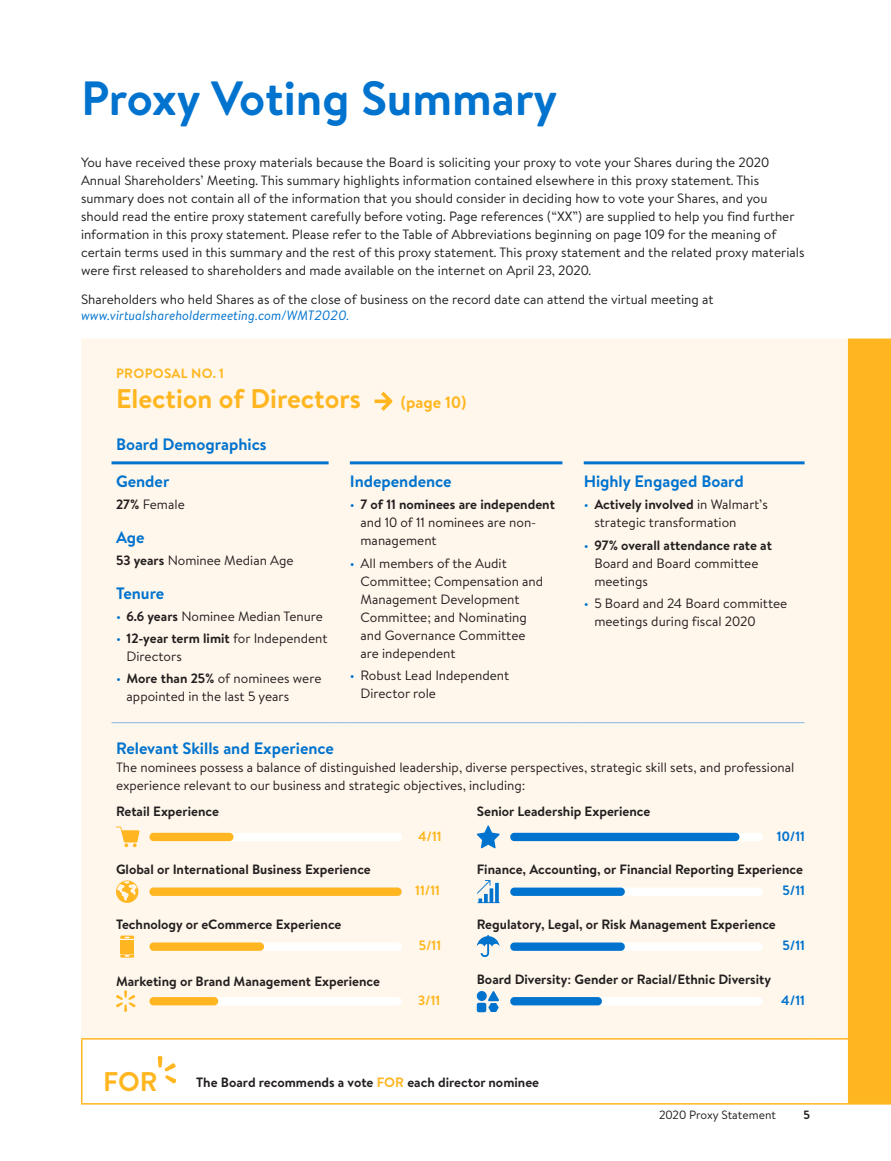
<style>
.page{position:relative;width:891px;height:1161px;background:#fff}
.page>*{position:absolute;margin:0;border:0;box-sizing:border-box;transform-origin:0 0}
.t1{font:700 48px "Bogle";color:#0073ce}
.t2{font:700 27px "Bogle";color:#ffb620}
.t3{font:700 16.5px "Bogle";color:#0073ce}
.t4{font:700 16.5px "Bogle";color:#ffb620}
.t5{font:13.5px/18px "Bogle";color:#231f20}
.t6{font:700 13.5px "Bogle";color:#231f20}
.t7{font:italic 13.5px "Bogle";color:#0073ce}
.t8{font:700 13.5px "Bogle";letter-spacing:.02em;color:#ffb620}
.t9{font:700 13.5px "Bogle";color:#0073ce}
.t10{font:12px "Bogle";color:#231f20}
.t11{font:700 12px "Bogle";color:#231f20}
.s1{font-weight:700}
.s2{color:#0073ce}
.s3{color:#ffb620}
</style>
<div class="page">
<div style="left:82px;top:339px;width:766px;height:699px;background:#fff7eb"></div>
<div style="left:848px;top:339px;width:43px;height:764px;background:#ffb620"></div>
<hr style="left:81px;top:1038px;width:728px;height:2px;background:#ffb620">
<hr style="left:81px;top:1040px;width:1px;height:63px;background:#ffb620">
<hr style="left:809px;top:1038px;width:39px;height:2px;background:#ffb620">
<hr style="left:81px;top:1103px;width:728px;height:2px;background:#ffb620">
<hr style="left:809px;top:1103px;width:39px;height:2px;background:#ffb620">
<hr style="left:81px;top:339px;width:1px;height:699px;background:#fff7eb">
<hr style="left:848px;top:1103px;width:43px;height:2px;background:#ffb620">
<svg style="left:329px;top:722px;width:21px;height:1px"></svg>
<svg style="left:562px;top:722px;width:22px;height:1px"></svg>
<hr style="left:116px;top:722px;width:213px;height:1px;background:#8bb5e8">
<hr style="left:350px;top:722px;width:212px;height:1px;background:#8bb5e8">
<hr style="left:584px;top:722px;width:221px;height:1px;background:#8bb5e8">
<hr style="left:350px;top:461px;width:212px;height:3px;background:#0073ce">
<hr style="left:116px;top:461px;width:213px;height:3px;background:#0073ce">
<hr style="left:584px;top:461px;width:221px;height:3px;background:#0073ce">
<svg style="left:112px;top:461px;width:4px;height:3px"></svg>
<svg style="left:375px;top:392px;width:17px;height:19px"></svg>
<svg style="left:116px;top:827px;width:24px;height:20px"></svg>
<div style="left:149px;top:833px;width:253px;height:8px;background:#fff;border-radius:4px"></div>
<div style="left:149px;top:833px;width:85px;height:8px;background:#ffb620;border-radius:4px"></div>
<svg style="left:477px;top:825px;width:23px;height:23px"></svg>
<div style="left:510px;top:833px;width:253px;height:8px;background:#fff;border-radius:4px"></div>
<div style="left:510px;top:833px;width:229px;height:8px;background:#0073ce;border-radius:4px"></div>
<svg style="left:116px;top:880px;width:22px;height:23px"></svg>
<div style="left:149px;top:888px;width:253px;height:8px;background:#ffb620;border-radius:4px"></div>
<svg style="left:477px;top:880px;width:23px;height:23px"></svg>
<div style="left:510px;top:888px;width:253px;height:8px;background:#fff;border-radius:4px"></div>
<div style="left:510px;top:888px;width:115px;height:8px;background:#0073ce;border-radius:4px"></div>
<div style="left:120px;top:940px;width:14px;height:13px;background:#ffb620"></div>
<svg style="left:120px;top:936px;width:14px;height:3px"></svg>
<svg style="left:120px;top:954px;width:14px;height:4px"></svg>
<div style="left:149px;top:943px;width:253px;height:8px;background:#fff;border-radius:4px"></div>
<div style="left:149px;top:942px;width:115px;height:9px;background:#ffb620;border-radius:4px"></div>
<svg style="left:477px;top:935px;width:22px;height:22px"></svg>
<div style="left:510px;top:943px;width:253px;height:8px;background:#fff;border-radius:4px"></div>
<div style="left:510px;top:943px;width:115px;height:8px;background:#0073ce;border-radius:4px"></div>
<svg style="left:116px;top:991px;width:20px;height:21px"></svg>
<div style="left:149px;top:997px;width:253px;height:8px;background:#fff;border-radius:4px"></div>
<div style="left:149px;top:997px;width:69px;height:8px;background:#ffb620;border-radius:4px"></div>
<div style="left:477px;top:991px;width:10px;height:10px;background:#0073ce;border-radius:50%"></div>
<div style="left:477px;top:1003px;width:9px;height:9px;background:#0073ce;border-radius:2px"></div>
<svg style="left:487px;top:990px;width:12px;height:22px"></svg>
<div style="left:510px;top:997px;width:253px;height:8px;background:#fff;border-radius:4px"></div>
<div style="left:510px;top:997px;width:92px;height:8px;background:#0073ce;border-radius:4px"></div>
<svg style="left:158px;top:1056px;width:18px;height:28px"></svg>
<h1 class="t1" style="left:81px;top:65px;width:478px">Proxy Voting Summary</h1>
<p class="t5" style="left:81px;top:152px;width:725px">You have received these proxy materials because the Board is soliciting your proxy to vote your Shares during the 2020<br>Annual Shareholders’ Meeting. This summary highlights information contained elsewhere in this proxy statement. This summary does not contain all of the information that you should consider in deciding how to vote your Shares, and you should read the entire proxy statement carefully before voting. Page references (“XX”) are supplied to help you find further information in this proxy statement. Please refer to the Table of Abbreviations beginning on page 109 for the meaning of certain terms used in this summary and the rest of this proxy statement. This proxy statement and the related proxy materials were first released to shareholders and made available on the internet on April 23, 2020.</p>
<p class="t5" style="left:81px;top:289px;width:634px">Shareholders who held Shares as of the close of business on the record date can attend the virtual meeting at</p>
<p class="t7" style="left:81px;top:306px;width:270px">www.virtualshareholdermeeting.com/WMT2020.</p>
<p class="t8" style="left:116px;top:364px;width:109px">PROPOSAL NO. 1</p>
<h2 class="t2" style="left:116px;top:380px;width:247px">Election of Directors</h2>
<p class="t4" style="left:401px;top:391px;width:67px">(page 10)</p>
<p class="t3" style="left:116px;top:433px;width:152px">Board Demographics</p>
<p class="t3" style="left:116px;top:470px;width:55px">Gender</p>
<p class="t5" style="left:116px;top:495px;width:70px"><span class="s1">27%</span> Female</p>
<p class="t3" style="left:116px;top:526px;width:30px">Age</p>
<p class="t5" style="left:116px;top:551px;width:179px"><span class="s1">53 years</span> Nominee Median Age</p>
<p class="t3" style="left:116px;top:581px;width:50px">Tenure</p>
<p class="t5" style="left:116px;top:607px;width:208px"><span class="s2">•</span> <span class="s1">6.6 years</span> Nominee Median Tenure</p>
<p class="t5" style="left:127px;top:629px;width:202px;text-indent:-11px"><span class="s2">•</span> <span class="s1">12-year term limit</span> for Independent<br>Directors</p>
<p class="t5" style="left:127px;top:669px;width:196px;text-indent:-11px"><span class="s2">•</span> <span class="s1">More than 25%</span> of nominees were appointed in the last 5 years</p>
<p class="t3" style="left:350px;top:470px;width:103px">Independence</p>
<p class="t5" style="left:360px;top:495px;width:196px;text-indent:-11px"><span class="s2">•</span> <span class="s1">7 of 11 nominees are independent </span>and 10 of 11 nominees are non&shy;management</p>
<p class="t5" style="left:360px;top:554px;width:184px;text-indent:-11px"><span class="s2">•</span> All members of the Audit<br>Committee; Compensation and<br>Management Development<br>Committee; and Nominating and Governance Committee are independent</p>
<p class="t5" style="left:360px;top:666px;width:150px;text-indent:-11px"><span class="s2">•</span> Robust Lead Independent<br>Director role</p>
<p class="t3" style="left:584px;top:470px;width:162px">Highly Engaged Board</p>
<p class="t5" style="left:594px;top:495px;width:175px;text-indent:-11px"><span class="s2">•</span> <span class="s1">Actively involved</span> in Walmart’s strategic transformation</p>
<p class="t5" style="left:594px;top:536px;width:179px;text-indent:-11px"><span class="s2">•</span> <span class="s1">97% overall attendance rate at<br></span>Board and Board committee meetings</p>
<p class="t5" style="left:594px;top:594px;width:195px;text-indent:-11px"><span class="s2">•</span> 5 Board and 24 Board committee meetings during fiscal 2020</p>
<p class="t3" style="left:116px;top:737px;width:219px">Relevant Skills and Experience</p>
<p class="t5" style="left:116px;top:758px;width:680px">The nominees possess a balance of distinguished leadership, diverse perspectives, strategic skill sets, and professional experience relevant to our business and strategic objectives, including:</p>
<p class="t6" style="left:116px;top:802px;width:104px">Retail Experience</p>
<p class="t6" style="left:477px;top:802px;width:175px">Senior Leadership Experience</p>
<p class="t8" style="left:418px;top:826px;width:25px">4/11</p>
<p class="t9" style="left:777px;top:826px;width:29px">10/11</p>
<p class="t6" style="left:116px;top:860px;width:256px">Global or International Business Experience</p>
<p class="t6" style="left:477px;top:860px;width:328px">Finance, Accounting, or Financial Reporting Experience</p>
<p class="t8" style="left:415px;top:881px;width:26px">11/11</p>
<p class="t9" style="left:782px;top:881px;width:24px">5/11</p>
<p class="t6" style="left:116px;top:914px;width:227px">Technology or eCommerce Experience</p>
<p class="t6" style="left:477px;top:914px;width:301px">Regulatory, Legal, or Risk Management Experience</p>
<p class="t8" style="left:419px;top:936px;width:24px">5/11</p>
<p class="t9" style="left:782px;top:936px;width:24px">5/11</p>
<p class="t6" style="left:116px;top:972px;width:266px">Marketing or Brand Management Experience</p>
<p class="t6" style="left:477px;top:970px;width:296px">Board Diversity: Gender or Racial/Ethnic Diversity</p>
<p class="t8" style="left:418px;top:991px;width:24px">3/11</p>
<p class="t9" style="left:781px;top:991px;width:25px">4/11</p>
<h2 class="t2" style="left:103px;top:1063px;width:56px">FOR</h2>
<p class="t6" style="left:196px;top:1073px;width:344px">The Board recommends a vote <span class="s3">FOR</span> each director nominee</p>
<p class="t10" style="left:659px;top:1107px;width:118px">2020 Proxy Statement</p>
<p class="t11" style="left:803px;top:1107px;width:8px">5</p>
</div>
